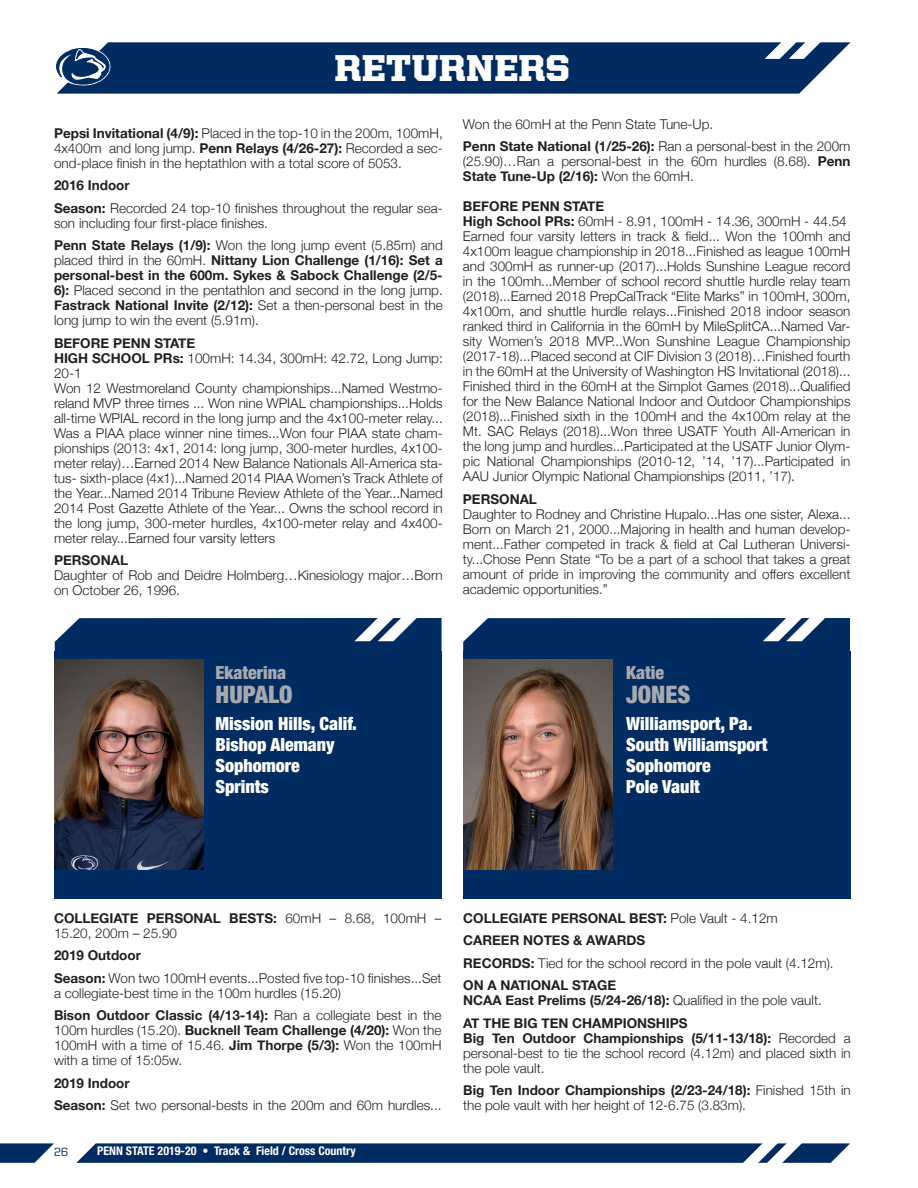
<style>
.page{position:relative;width:918px;height:1188px;background:#fff}
.page>*{position:absolute;margin:0;border:0;box-sizing:border-box;transform-origin:0 0}
._13_Stat_Column_Text{font:900 37.5px "United Serif Reg";color:#fff}
.t1{font:900 condensed 24px "Helvetica Neue";color:#a8a9ad}
.t2{font:900 condensed 18px "Helvetica Neue";color:#fff}
.t3{font:900 condensed 18px "Helvetica Neue";color:#a8a9ad}
.in_between_graphs{font:300 13.5px/15px "Helvetica Neue";color:#231f20;text-align:justify}
.t4{font:700 13.5px "Helvetica Neue";color:#231f20}
.t5{font:700 condensed 12px "Helvetica Neue LT Pro";color:#fff}
.t6{font:500 12px "United Serif Reg";color:#002c62}
.s1{font-weight:700}
.s2{font-weight:300}
</style>
<div class="page">
<svg style="left:0;top:1143px;width:54px;height:20px"></svg>
<svg style="left:76px;top:1143px;width:774px;height:20px;background:#173f70"></svg>
<svg style="left:56px;top:42px;width:794px;height:52px;background:#143c6e"></svg>
<div style="left:54px;top:651px;width:388px;height:248px;background:#002c62"></div>
<svg style="left:55px;top:618px;width:387px;height:33px;background:#153d6f"></svg>
<img style="left:54px;top:660px;width:149px;height:209px">
<div style="left:463px;top:651px;width:388px;height:248px;background:#002c62"></div>
<svg style="left:463px;top:618px;width:387px;height:33px;background:#153d6f"></svg>
<img style="left:463px;top:660px;width:149px;height:209px">
<p class="_13_Stat_Column_Text" style="left:334px;top:47px;width:237px">RETURNERS</p>
<p class="in_between_graphs" style="left:54px;top:125px;width:390px"><span class="s1">Pepsi Invitational (4/9):</span> Placed in the top-10 in the 200m, 100mH, 4x400m and long jump. <span class="s1">Penn Relays (4/26-27):</span> Recorded a sec&shy;ond-place finish in the heptathlon with a total score of 5053.</p>
<p class="t4" style="left:54px;top:177px;width:77px">2016 Indoor</p>
<p class="in_between_graphs" style="left:54px;top:200px;width:390px"><span class="s1">Season:</span> Recorded 24 top-10 finishes throughout the regular sea&shy;son including four first-place finishes.</p>
<p class="in_between_graphs" style="left:54px;top:238px;width:390px"><span class="s1">Penn State Relays (1/9):</span> Won the long jump event (5.85m) and placed third in the 60mH. <span class="s1">Nittany Lion Challenge (1/16): Set a personal-best in the 600m. Sykes &amp; Sabock Challenge (2/5- 6):</span> Placed second in the pentathlon and second in the long jump.<br><span class="s1">Fastrack National Invite (2/12):</span> Set a then-personal best in the long jump to win the event (5.91m).</p>
<p class="t4" style="left:54px;top:335px;width:143px">BEFORE PENN STATE</p>
<p class="in_between_graphs" style="left:54px;top:350px;width:390px"><span class="s1">HIGH SCHOOL PRs:</span> 100mH: 14.34, 300mH: 42.72, Long Jump:<br>20-1</p>
<p class="in_between_graphs" style="left:54px;top:380px;width:390px">Won 12 Westmoreland County championships...Named Westmo&shy;reland MVP three times ... Won nine WPIAL championships...Holds all-time WPIAL record in the long jump and the 4x100-meter relay...<br>Was a PIAA place winner nine times...Won four PIAA state cham&shy;pionships (2013: 4x1, 2014: long jump, 300-meter hurdles, 4x100- meter relay)…Earned 2014 New Balance Nationals All-America sta&shy;tus- sixth-place (4x1)...Named 2014 PIAA Women’s Track Athlete of the Year...Named 2014 Tribune Review Athlete of the Year...Named 2014 Post Gazette Athlete of the Year... Owns the school record in the long jump, 300-meter hurdles, 4x100-meter relay and 4x400- meter relay...Earned four varsity letters</p>
<p class="t4" style="left:54px;top:552px;width:76px">PERSONAL</p>
<p class="in_between_graphs" style="left:54px;top:568px;width:390px">Daughter of Rob and Deidre Holmberg…Kinesiology major…Born on October 26, 1996.</p>
<p class="in_between_graphs" style="left:463px;top:116px;width:252px">Won the 60mH at the Penn State Tune-Up.</p>
<p class="in_between_graphs" style="left:463px;top:139px;width:389px"><span class="s1">Penn State National (1/25-26):</span> Ran a personal-best in the 200m (25.90)…Ran a personal-best in the 60m hurdles (8.68). <span class="s1">Penn State Tune-Up (2/16):</span> Won the 60mH.</p>
<p class="t4" style="left:463px;top:198px;width:143px">BEFORE PENN STATE</p>
<p class="in_between_graphs" style="left:463px;top:214px;width:385px"><span class="s1">High School PRs:</span> 60mH - 8.91, 100mH - 14.36, 300mH - 44.54</p>
<p class="in_between_graphs" style="left:463px;top:229px;width:389px">Earned four varsity letters in track &amp; field... Won the 100mh and 4x100m league championship in 2018...Finished as league 100mH and 300mH as runner-up (2017)...Holds Sunshine League record in the 100mh...Member of school record shuttle hurdle relay team (2018)...Earned 2018 PrepCalTrack “Elite Marks” in 100mH, 300m, 4x100m, and shuttle hurdle relays...Finished 2018 indoor season ranked third in California in the 60mH by MileSplitCA...Named Var&shy;sity Women’s 2018 MVP...Won Sunshine League Championship (2017-18)...Placed second at CIF Division 3 (2018)…Finished fourth in the 60mH at the University of Washington HS Invitational (2018)...<br>Finished third in the 60mH at the Simplot Games (2018)...Qualified for the New Balance National Indoor and Outdoor Championships (2018)...Finished sixth in the 100mH and the 4x100m relay at the Mt. SAC Relays (2018)...Won three USATF Youth All-American in the long jump and hurdles...Participated at the USATF Junior Olym&shy;pic National Championships (2010-12, ’14, ’17)...Participated in AAU Junior Olympic National Championships (2011, ’17).</p>
<p class="t4" style="left:463px;top:491px;width:76px">PERSONAL</p>
<p class="in_between_graphs" style="left:463px;top:506px;width:389px">Daughter to Rodney and Christine Hupalo...Has one sister, Alexa...<br>Born on March 21, 2000...Majoring in health and human develop&shy;ment...Father competed in track &amp; field at Cal Lutheran Universi&shy;ty...Chose Penn State “To be a part of a school that takes a great amount of pride in improving the community and offers excellent academic opportunities.”</p>
<p class="t3" style="left:216px;top:661px;width:72px">Ekaterina</p>
<p class="t1" style="left:216px;top:679px;width:78px">HUPALO</p>
<p class="t2" style="left:216px;top:712px;width:143px">Mission Hills, Calif.</p>
<p class="t2" style="left:216px;top:733px;width:121px">Bishop Alemany</p>
<p class="t2" style="left:216px;top:754px;width:86px">Sophomore</p>
<p class="t2" style="left:216px;top:775px;width:55px">Sprints</p>
<p class="t3" style="left:626px;top:661px;width:39px">Katie</p>
<p class="t1" style="left:626px;top:679px;width:65px">JONES</p>
<p class="t2" style="left:626px;top:712px;width:128px">Williamsport, Pa.</p>
<p class="t2" style="left:626px;top:733px;width:143px">South Williamsport</p>
<p class="t2" style="left:626px;top:754px;width:86px">Sophomore</p>
<p class="t2" style="left:626px;top:775px;width:75px">Pole Vault</p>
<p class="in_between_graphs" style="left:54px;top:910px;width:389px"><span class="s1">COLLEGIATE PERSONAL BESTS:</span> 60mH – 8.68, 100mH –<br>15.20, 200m – 25.90</p>
<p class="t4" style="left:54px;top:947px;width:89px">2019 Outdoor</p>
<p class="in_between_graphs" style="left:54px;top:970px;width:389px"><span class="s1">Season:</span> Won two 100mH events...Posted five top-10 finishes...Set a collegiate-best time in the 100m hurdles (15.20)</p>
<p class="in_between_graphs" style="left:54px;top:1008px;width:389px"><span class="s1">Bison Outdoor Classic (4/13-14):</span> Ran a collegiate best in the 100m hurdles (15.20). <span class="s1">Bucknell Team Challenge (4/20):</span> Won the 100mH with a time of 15.46. <span class="s1">Jim Thorpe (5/3):</span> Won the 100mH with a time of 15:05w.</p>
<p class="t4" style="left:54px;top:1075px;width:77px">2019 Indoor</p>
<p class="in_between_graphs" style="left:54px;top:1098px;width:389px"><span class="s1">Season:</span> Set two personal-bests in the 200m and 60m hurdles...</p>
<p class="t6" style="left:54px;top:1145px;width:16px">26</p>
<p class="t5" style="left:97px;top:1144px;width:260px">PENN STATE 2019-20 • Track &amp; Field / Cross Country</p>
<p class="t4" style="left:463px;top:910px;width:316px">COLLEGIATE PERSONAL BEST: <span class="s2">Pole Vault - 4.12m</span></p>
<p class="t4" style="left:463px;top:932px;width:184px">CAREER NOTES &amp; AWARDS</p>
<p class="in_between_graphs" style="left:463px;top:955px;width:372px"><span class="s1">RECORDS:</span> Tied for the school record in the pole vault (4.12m).</p>
<p class="t4" style="left:463px;top:977px;width:155px">ON A NATIONAL STAGE</p>
<p class="t4" style="left:463px;top:992px;width:360px">NCAA East Prelims (5/24-26/18): <span class="s2">Qualified in the pole vault.</span></p>
<p class="t4" style="left:463px;top:1015px;width:226px">AT THE BIG TEN CHAMPIONSHIPS</p>
<p class="in_between_graphs" style="left:463px;top:1030px;width:389px"><span class="s1">Big Ten Outdoor Championships (5/11-13/18):</span> Recorded a personal-best to tie the school record (4.12m) and placed sixth in the pole vault.</p>
<p class="in_between_graphs" style="left:463px;top:1083px;width:389px"><span class="s1">Big Ten Indoor Championships (2/23-24/18):</span> Finished 15th in the pole vault with her height of 12-6.75 (3.83m).</p>
</div>
